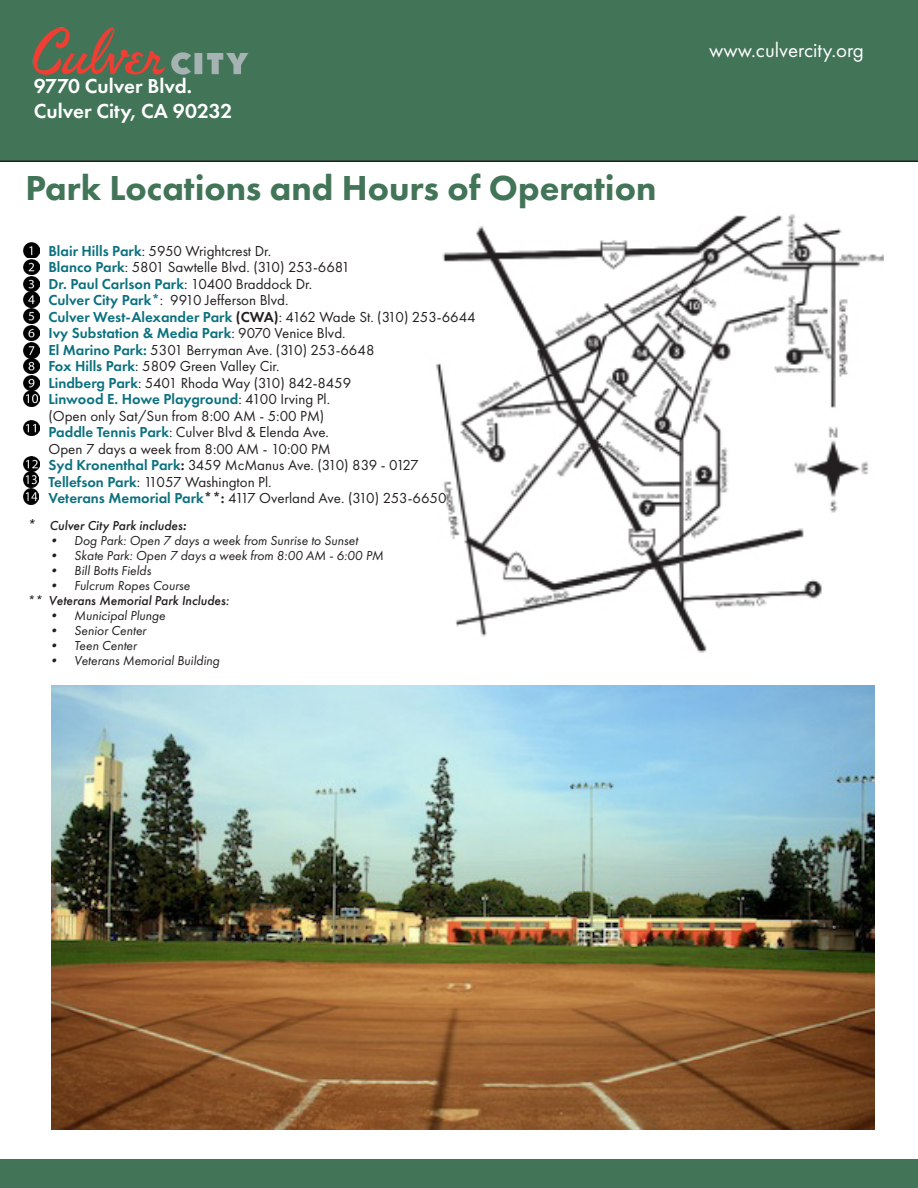
<style>
.page{position:relative;width:918px;height:1188px;background:#fff}
.page>*{position:absolute;margin:0;border:0;box-sizing:border-box;transform-origin:0 0}
.t1{font:800 36px "Futura PT";color:#427458}
.t2{font:600 21px/25.2px "Futura PT";color:#fff}
.t3{font:21px "Futura PT";color:#fff}
.t4{font:15px/16.5px "Futura PT";color:#231f20}
.t5{font:italic 13.5px "Futura PT";color:#231f20}
.t6{font:italic 500 13.5px/15px "Futura PT";color:#231f20}
.s1{font-weight:600;color:#0b717f}
.s2{font-weight:600}
.s3{font-weight:400;font-size:15px}
.s4{font-weight:400}
</style>
<div class="page">
<div style="left:0;top:0;width:918px;height:161px;background:#427458"></div>
<hr style="left:0;top:160px;width:918px;height:2px;background:#231f20">
<img style="left:32px;top:27px;width:217px;height:48px">
<img style="left:436px;top:214px;width:447px;height:439px">
<img style="left:24px;top:243px;width:15px;height:64px">
<img style="left:24px;top:343px;width:15px;height:63px">
<img style="left:24px;top:420px;width:15px;height:15px">
<img style="left:23px;top:456px;width:16px;height:31px">
<img style="left:23px;top:489px;width:16px;height:15px">
<img style="left:24px;top:309px;width:15px;height:32px">
<div style="left:0;top:1160px;width:918px;height:28px;background:#427458"></div>
<img style="left:51px;top:686px;width:823px;height:444px">
<h2 class="t2" style="left:34px;top:73px;width:200px">9770 Culver Blvd.<br>Culver City, CA 90232</h2>
<h1 class="t1" style="left:25px;top:165px;width:633px">Park Locations and Hours of Operation</h1>
<p class="t4" style="left:48px;top:242px;width:429px"><span class="s1">Blair Hills Park</span>: 5950 Wrightcrest Dr.<br><span class="s1">Blanco Park</span>: 5801 Sawtelle Blvd. (310) 253-6681<br><span class="s1">Dr. Paul Carlson Park</span>: 10400 Braddock Dr.<br><span class="s1">Culver City Park*</span>: 9910 Jefferson Blvd.<br><span class="s1">Culver West-Alexander Park</span> <span class="s2">(CWA)</span>: 4162 Wade St. (310) 253-6644<br><span class="s1">Ivy Substation &amp; Media Park</span>: 9070 Venice Blvd.<br><span class="s1">El Marino Park:</span> 5301 Berryman Ave. (310) 253-6648<br><span class="s1">Fox Hills Park</span>: 5809 Green Valley Cir.<br><span class="s1">Lindberg Park</span>: 5401 Rhoda Way (310) 842-8459<br><span class="s1">Linwood E. Howe Playground</span>: 4100 Irving Pl.<br>(Open only Sat/Sun from 8:00 AM - 5:00 PM)<br><span class="s1">Paddle Tennis Park</span>: Culver Blvd &amp; Elenda Ave.<br>Open 7 days a week from 8:00 AM - 10:00 PM<br><span class="s1">Syd Kronenthal Park</span><span class="s2">:</span> 3459 McManus Ave. (310) 839 - 0127<br><span class="s1">Tellefson Park</span>: 11057 Washington Pl.<br><span class="s1">Veterans Memorial Park</span><span class="s2">**:</span> 4117 Overland Ave. (310) 253-6650</p>
<p class="t6" style="left:27px;top:518px;width:161px"><span class="s3">*</span> Culver City Park includes<span class="s2">:</span></p>
<p class="t5" style="left:47px;top:532px;width:312px">• Dog Park: Open 7 days a week from Sunrise to Sunset</p>
<p class="t5" style="left:47px;top:547px;width:338px">• Skate Park: Open 7 days a week from 8:00 AM - 6:00 PM</p>
<p class="t5" style="left:47px;top:562px;width:105px">• Bill Botts Fields</p>
<p class="t6" style="left:27px;top:578px;width:204px;text-indent:20px"><span class="s4">• Fulcrum Ropes Course<br>**</span> Veterans Memorial Park Includes:</p>
<p class="t5" style="left:47px;top:607px;width:120px">• Municipal Plunge</p>
<p class="t5" style="left:47px;top:622px;width:100px">• Senior Center</p>
<p class="t5" style="left:47px;top:637px;width:91px">• Teen Center</p>
<p class="t5" style="left:47px;top:652px;width:174px">• Veterans Memorial Building</p>
<h2 class="t3" style="left:709px;top:38px;width:156px">www.culvercity.org</h2>
</div>
